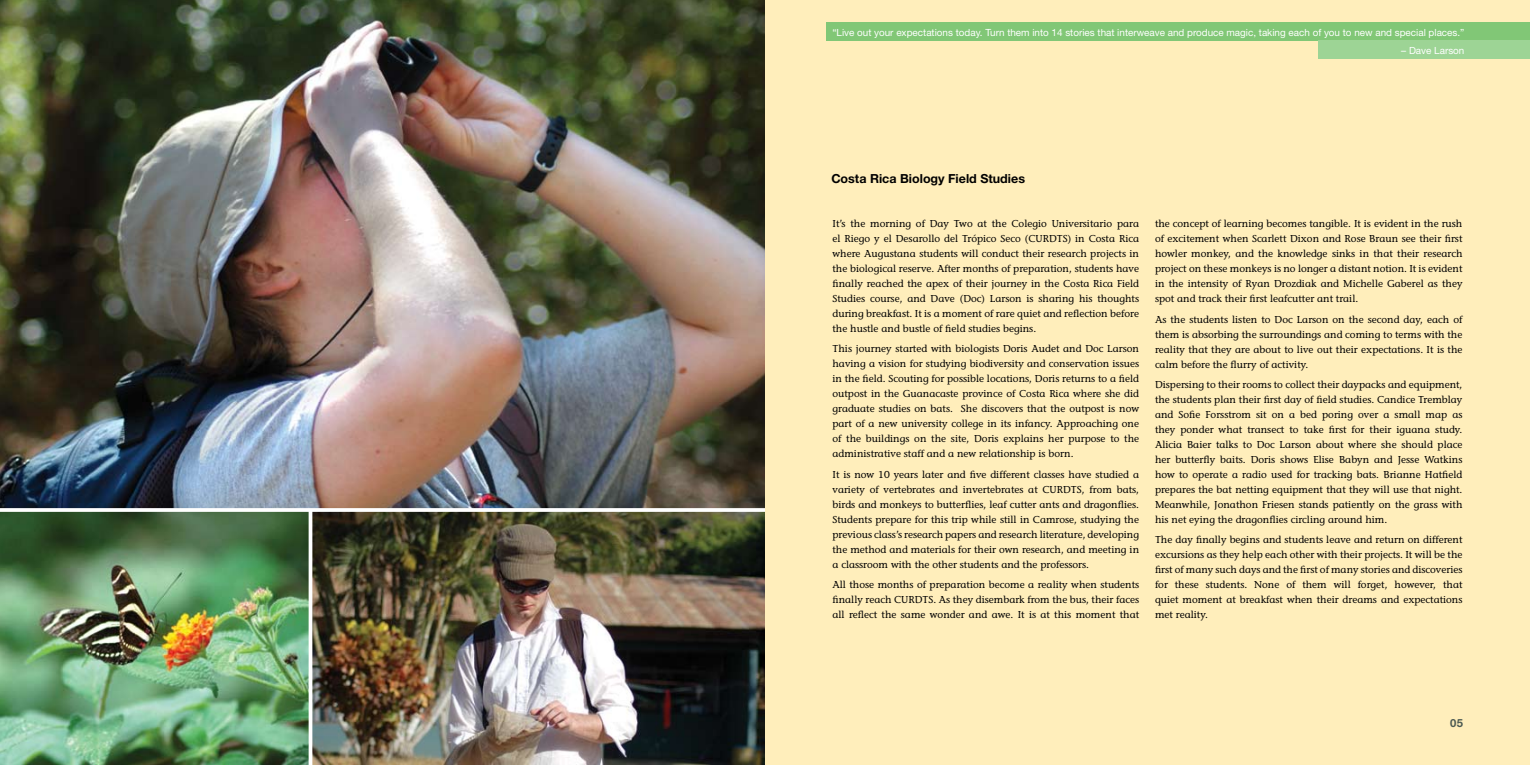
<style>
.page{position:relative;width:1530px;height:765px;background:#fff}
.page>*{position:absolute;margin:0;border:0;box-sizing:border-box;transform-origin:0 0}
.t1{font:700 12.5px "Helvetica Neue LT Std";color:#000}
.t2{font:700 11.25px "Helvetica Neue LT Std";color:#4c5a52}
.t3{font:500 10px/15px "Stone Informal Std";color:#000;text-align:justify}
.t4{font:9.88px "Helvetica Neue LT Std";color:#fff}
.s1{font-size:10px}
</style>
<div class="page">
<img style="left:312px;top:512px;width:453px;height:253px">
<img style="left:0;top:0;width:765px;height:508px">
<img style="left:0;top:512px;width:309px;height:253px">
<svg style="left:0;top:508px;width:765px;height:4px"></svg>
<hr style="left:309px;top:509px;width:3px;height:256px;background:#fff">
<div style="left:765px;top:0;width:765px;height:765px;background:#feb"></div>
<div style="left:826px;top:23px;width:704px;height:18px;background:#81c776"></div>
<div style="left:1318px;top:41px;width:212px;height:18px;background:#9dd495"></div>
<p class="t4" style="left:832px;top:27px;width:634px">“Live out your expectations today. Turn them into 14 stories that interweave and produce magic, taking each of you to new and special places.”</p>
<p class="t4" style="left:1401px;top:44px;width:65px"><span class="s1">–</span> Dave Larson</p>
<p class="t1" style="left:831px;top:171px;width:195px">Costa Rica Biology Field Studies</p>
<p class="t3" style="left:832px;top:216px;width:308px">It’s the morning of Day Two at the Colegio Universitario para el Riego y el Desarollo del Trópico Seco (CURDTS) in Costa Rica where Augustana students will conduct their research projects in the biological reserve. After months of preparation, students have finally reached the apex of their journey in the Costa Rica Field Studies course, and Dave (Doc) Larson is sharing his thoughts during breakfast. It is a moment of rare quiet and reflection before the hustle and bustle of field studies begins.</p>
<p class="t3" style="left:832px;top:342px;width:308px">This journey started with biologists Doris Audet and Doc Larson having a vision for studying biodiversity and conservation issues in the field. Scouting for possible locations, Doris returns to a field outpost in the Guanacaste province of Costa Rica where she did graduate studies on bats. She discovers that the outpost is now part of a new university college in its infancy. Approaching one of the buildings on the site, Doris explains her purpose to the administrative staff and a new relationship is born.</p>
<p class="t3" style="left:832px;top:467px;width:308px">It is now 10 years later and five different classes have studied a variety of vertebrates and invertebrates at CURDTS, from bats, birds and monkeys to butterflies, leaf cutter ants and dragonflies.<br>Students prepare for this trip while still in Camrose, studying the previous class’s research papers and research literature, developing the method and materials for their own research, and meeting in a classroom with the other students and the professors.</p>
<p class="t3" style="left:832px;top:577px;width:308px">All those months of preparation become a reality when students finally reach CURDTS. As they disembark from the bus, their faces all reflect the same wonder and awe. It is at this moment that</p>
<p class="t3" style="left:1155px;top:216px;width:309px">the concept of learning becomes tangible. It is evident in the rush of excitement when Scarlett Dixon and Rose Braun see their first howler monkey, and the knowledge sinks in that their research project on these monkeys is no longer a distant notion. It is evident in the intensity of Ryan Drozdiak and Michelle Gaberel as they spot and track their first leafcutter ant trail.</p>
<p class="t3" style="left:1155px;top:312px;width:309px">As the students listen to Doc Larson on the second day, each of them is absorbing the surroundings and coming to terms with the reality that they are about to live out their expectations. It is the calm before the flurry of activity.</p>
<p class="t3" style="left:1155px;top:377px;width:309px">Dispersing to their rooms to collect their daypacks and equipment, the students plan their first day of field studies. Candice Tremblay and Sofie Forsstrom sit on a bed poring over a small map as they ponder what transect to take first for their iguana study.<br>Alicia Baier talks to Doc Larson about where she should place her butterfly baits. Doris shows Elise Babyn and Jesse Watkins how to operate a radio used for tracking bats. Brianne Hatfield prepares the bat netting equipment that they will use that night.<br>Meanwhile, Jonathon Friesen stands patiently on the grass with his net eying the dragonflies circling around him.</p>
<p class="t3" style="left:1155px;top:532px;width:309px">The day finally begins and students leave and return on different excursions as they help each other with their projects. It will be the first of many such days and the first of many stories and discoveries for these students. None of them will forget, however, that quiet moment at breakfast when their dreams and expectations met reality.</p>
<p class="t2" style="left:1450px;top:716px;width:15px">05</p>
</div>
